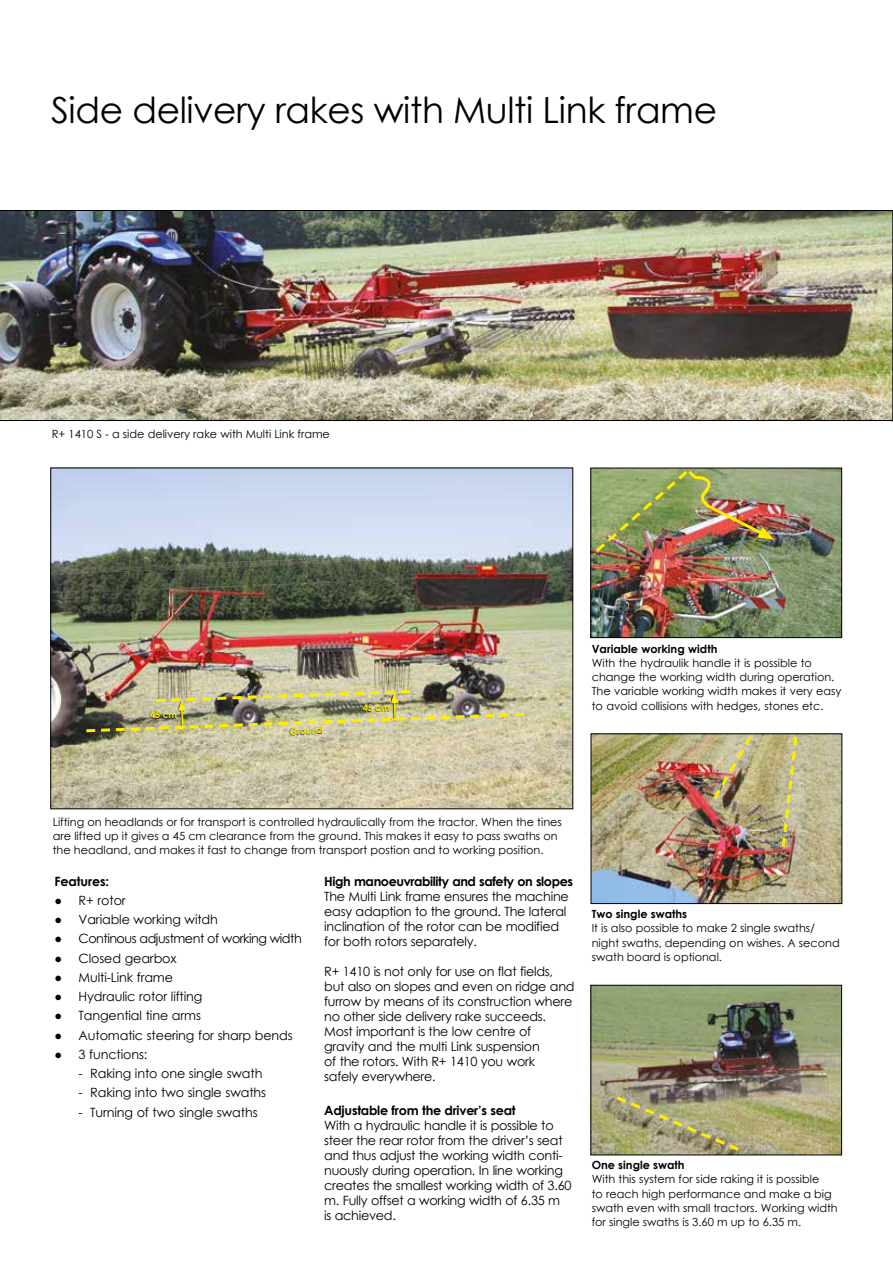
<style>
.page{position:relative;width:893px;height:1263px;background:#fff}
.page>*{position:absolute;margin:0;border:0;box-sizing:border-box;transform-origin:0 0}
.t1{font:36px "Century Gothic";letter-spacing:-.01em;color:#000}
.t2{font:12.75px/15px "Century Gothic";letter-spacing:-.02em;color:#000}
.t3{font:700 12.75px "Century Gothic";letter-spacing:-.03em;color:#000}
.t4{font:12.75px "Century Gothic";letter-spacing:-.04em;color:#000}
.t5{font:700 12.75px "Century Gothic";letter-spacing:-.01em;color:#000}
.t6{font:11.25px/14.2px "Century Gothic";color:#000}
.t7{font:700 11.25px "Century Gothic";color:#000}
.t8{font:700 9px "Century Gothic";color:#ffed00}
</style>
<div class="page">
<img style="left:593px;top:987px;width:247px;height:166px">
<div style="left:591px;top:985px;width:251px;height:170px;border:1px solid #000"></div>
<img style="left:0;top:210px;width:893px;height:211px">
<img style="left:593px;top:736px;width:247px;height:166px">
<div style="left:591px;top:734px;width:251px;height:170px;border:1px solid #000"></div>
<img style="left:53px;top:470px;width:518px;height:337px">
<img style="left:592px;top:470px;width:248px;height:166px">
<div style="left:590px;top:468px;width:252px;height:170px;border:1px solid #000"></div>
<img style="left:593px;top:468px;width:181px;height:87px">
<img style="left:710px;top:733px;width:45px;height:69px">
<svg style="left:780px;top:734px;width:19px;height:116px;background:#c2b784"></svg>
<svg style="left:613px;top:1094px;width:129px;height:59px;background:#a5a074"></svg>
<img style="left:83px;top:688px;width:444px;height:46px">
<div style="left:150px;top:712px;width:26px;height:7px;background:#000;opacity:.75"></div>
<div style="left:289px;top:727px;width:32px;height:8px;background:#000;opacity:.75"></div>
<h1 class="t1" style="left:51px;top:85px;width:668px">Side delivery rakes with Multi Link frame</h1>
<p class="t6" style="left:52px;top:427px;width:280px">R+ 1410 S - a side delivery rake with Multi Link frame</p>
<p class="t8" style="left:150px;top:708px;width:28px">45 cm</p>
<p class="t8" style="left:289px;top:725px;width:34px;rotate:-3deg">Ground</p>
<p class="t8" style="left:363px;top:701px;width:28px">45 cm</p>
<p class="t7" style="left:592px;top:640px;width:127px">Variable working width</p>
<p class="t6" style="left:592px;top:655px;width:251px">With the hydraulik handle it is possible to change the working width during operation.<br>The variable working width makes it very easy to avoid collisions with hedges, stones etc.</p>
<p class="t6" style="left:53px;top:814px;width:510px">Lifting on headlands or for transport is controlled hydraulically from the tractor. When the tines are lifted up it gives a 45 cm clearance from the ground. This makes it easy to pass swaths on the headland, and makes it fast to change from transport postion and to working position.</p>
<p class="t5" style="left:55px;top:871px;width:56px">Features:</p>
<p class="t2" style="left:55px;top:892px;width:73px">● R+ rotor</p>
<p class="t2" style="left:55px;top:912px;width:165px">● Variable working witdh</p>
<p class="t4" style="left:55px;top:930px;width:249px">● Continous adjustment of working width</p>
<p class="t2" style="left:55px;top:950px;width:124px">● Closed gearbox</p>
<p class="t2" style="left:55px;top:969px;width:120px">● Multi-Link frame</p>
<p class="t2" style="left:55px;top:989px;width:149px">● Hydraulic rotor lifting</p>
<p class="t2" style="left:55px;top:1008px;width:148px">● Tangential tine arms</p>
<p class="t2" style="left:55px;top:1027px;width:240px">● Automatic steering for sharp bends</p>
<p class="t2" style="left:55px;top:1046px;width:94px">● 3 functions:</p>
<p class="t2" style="left:79px;top:1066px;width:185px">- Raking into one single swath</p>
<p class="t2" style="left:79px;top:1085px;width:189px">- Raking into two single swaths</p>
<p class="t2" style="left:79px;top:1104px;width:181px">- Turning of two single swaths</p>
<p class="t3" style="left:324px;top:871px;width:250px">High manoeuvrability and safety on slopes</p>
<p class="t2" style="left:324px;top:888px;width:246px">The Multi Link frame ensures the machine easy adaption to the ground. The lateral inclination of the rotor can be modified for both rotors separately.</p>
<p class="t2" style="left:324px;top:963px;width:252px">R+ 1410 is not only for use on flat fields, but also on slopes and even on ridge and furrow by means of its construction where no other side delivery rake succeeds.<br>Most important is the low centre of gravity and the multi Link suspension<br>of the rotors. With R+ 1410 you work<br>safely everywhere.</p>
<p class="t3" style="left:324px;top:1100px;width:193px">Adjustable from the driver’s seat</p>
<p class="t2" style="left:324px;top:1117px;width:249px">With a hydraulic handle it is possible to steer the rear rotor from the driver’s seat and thus adjust the working width conti&shy;nuously during operation. In line working creates the smallest working width of 3.60 m. Fully offset a working width of 6.35 m<br>is achieved.</p>
<p class="t7" style="left:592px;top:905px;width:97px">Two single swaths</p>
<p class="t6" style="left:592px;top:921px;width:249px">It is also possible to make 2 single swaths/ night swaths, depending on wishes. A second swath board is optional.</p>
<p class="t7" style="left:592px;top:1156px;width:94px">One single swath</p>
<p class="t6" style="left:592px;top:1172px;width:247px">With this system for side raking it is possible<br>to reach high performance and make a big swath even with small tractors. Working width for single swaths is 3.60 m up to 6.35 m.</p>
</div>
